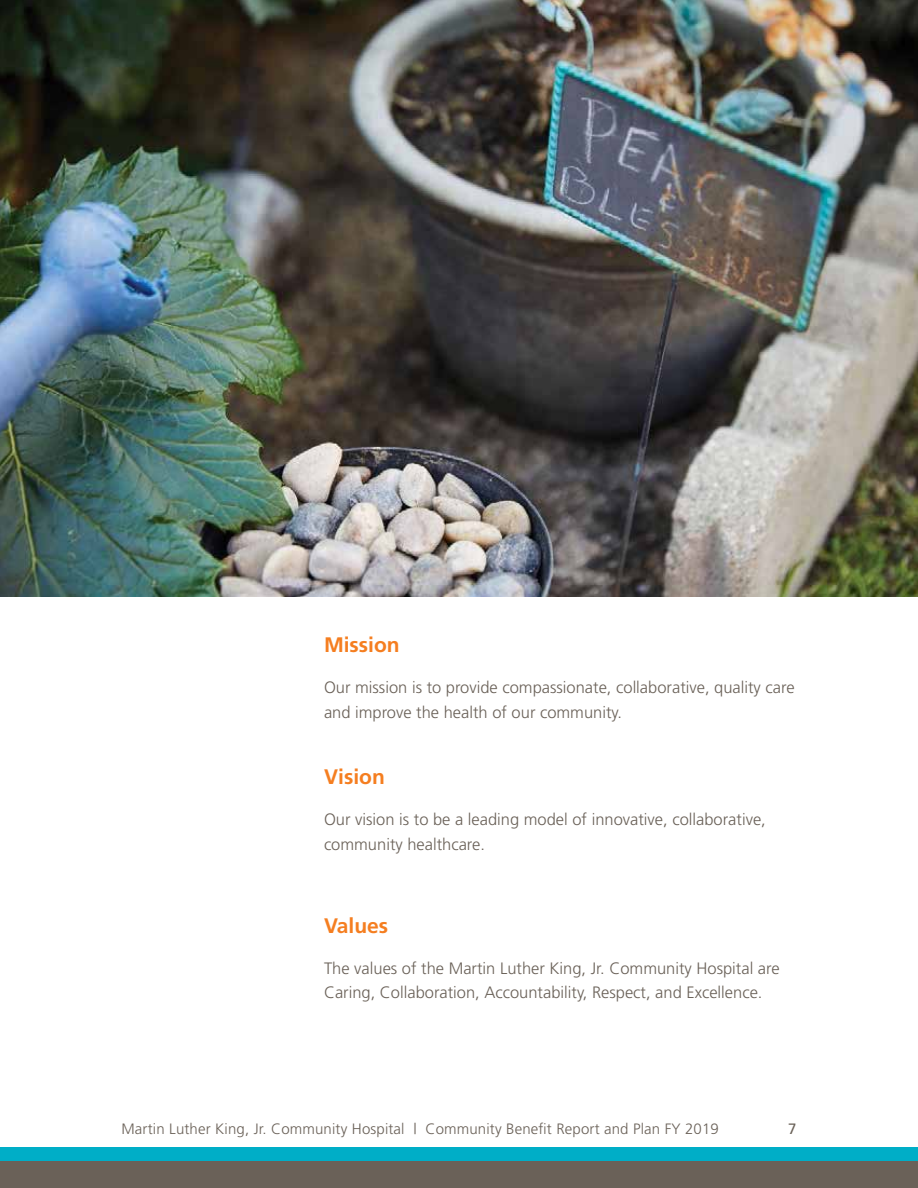
<style>
.page{position:relative;width:918px;height:1188px;background:#fff}
.page>*{position:absolute;margin:0;border:0;box-sizing:border-box;transform-origin:0 0}
.t1{font:700 21px "Frutiger";color:#f57e20}
.t2{font:300 16.5px/24.8px "Frutiger";color:#6a6158}
.t3{font:300 15px "Frutiger";letter-spacing:.01em;color:#6a6158}
.t4{font:15px "Frutiger";color:#6a6158}
</style>
<div class="page">
<div style="left:0;top:1148px;width:918px;height:13px;background:#00aec7"></div>
<div style="left:0;top:1161px;width:918px;height:27px;background:#6a6158"></div>
<img style="left:0;top:0;width:918px;height:596px">
<p class="t1" style="left:324px;top:632px;width:77px">Mission</p>
<p class="t2" style="left:324px;top:675px;width:472px">Our mission is to provide compassionate, collaborative, quality care and improve the health of our community.</p>
<p class="t1" style="left:324px;top:765px;width:62px">Vision</p>
<p class="t2" style="left:324px;top:807px;width:443px">Our vision is to be a leading model of innovative, collaborative, community healthcare.</p>
<p class="t1" style="left:324px;top:913px;width:66px">Values</p>
<p class="t2" style="left:324px;top:956px;width:457px">The values of the Martin Luther King, Jr. Community Hospital are<br>Caring, Collaboration, Accountability, Respect, and Excellence.</p>
<p class="t3" style="left:122px;top:1120px;width:599px">Martin Luther King, Jr. Community Hospital | Community Benefit Report and Plan FY 2019</p>
<p class="t4" style="left:788px;top:1120px;width:10px">7</p>
</div>
